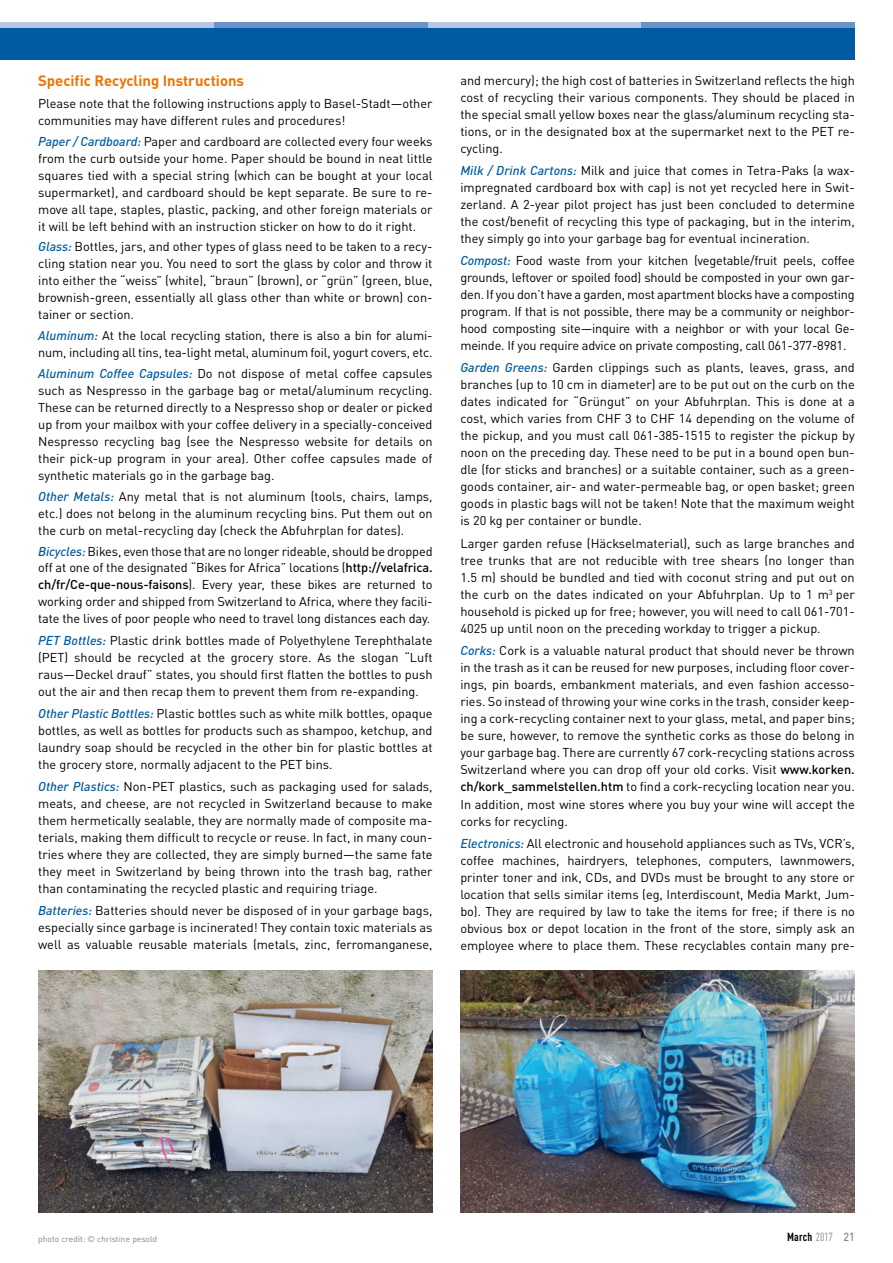
<style>
.page{position:relative;width:893px;height:1263px;background:#fff}
.page>*{position:absolute;margin:0;border:0;box-sizing:border-box;transform-origin:0 0}
.t1{font:700 14.85px "DIN";color:#ee7300}
.t2{font:12.75px/17px "DINOT";color:#000;text-align:justify}
.t3{font:700 11.7px "DIN Cond";letter-spacing:.02em;color:#000}
.t4{font:8.55px "DINOT";color:#868585}
.s1{font-weight:500;font-style:italic;color:#005ba2}
.s2{font-weight:500}
.s3{font-weight:400;color:#868585}
.s4{font-family:"DINOT";font-weight:500;color:#868585}
</style>
<div class="page">
<img style="left:38px;top:970px;width:395px;height:242px">
<img style="left:460px;top:970px;width:395px;height:242px">
<div style="left:641px;top:22px;width:214px;height:6px;background:#6b93c8"></div>
<div style="left:0;top:22px;width:214px;height:6px;background:#b8c6e4"></div>
<div style="left:427px;top:22px;width:214px;height:6px;background:#b8c6e4"></div>
<div style="left:214px;top:22px;width:213px;height:6px;background:#6b93c8"></div>
<div style="left:0;top:28px;width:855px;height:32px;background:#005ba2"></div>
<p class="t1" style="left:38px;top:71px;width:207px">Specific Recycling Instructions</p>
<p class="t2" style="left:38px;top:95px;width:396px">Please note that the following instructions apply to Basel-Stadt—other communities may have different rules and procedures!</p>
<p class="t2" style="left:38px;top:132px;width:396px"><span class="s1">Paper / Cardboard:</span> Paper and cardboard are collected every four weeks from the curb outside your home. Paper should be bound in neat little squares tied with a special string (which can be bought at your local supermarket), and cardboard should be kept separate. Be sure to re&shy;move all tape, staples, plastic, packing, and other foreign materials or it will be left behind with an instruction sticker on how to do it right.</p>
<p class="t2" style="left:38px;top:238px;width:396px"><span class="s1">Glass:</span> Bottles, jars, and other types of glass need to be taken to a recy&shy;cling station near you. You need to sort the glass by color and throw it into either the “weiss” (white), “braun” (brown), or “grün” (green, blue, brownish-green, essentially all glass other than white or brown) con&shy;tainer or section.</p>
<p class="t2" style="left:38px;top:327px;width:396px"><span class="s1">Aluminum:</span> At the local recycling station, there is also a bin for alumi&shy;num, including all tins, tea-light metal, aluminum foil, yogurt covers, etc.</p>
<p class="t2" style="left:38px;top:365px;width:396px"><span class="s1">Aluminum Coffee Capsules:</span> Do not dispose of metal coffee capsules such as Nespresso in the garbage bag or metal/aluminum recycling.<br>These can be returned directly to a Nespresso shop or dealer or picked up from your mailbox with your coffee delivery in a specially-conceived Nespresso recycling bag (see the Nespresso website for details on their pick-up program in your area). Other coffee capsules made of synthetic materials go in the garbage bag.</p>
<p class="t2" style="left:38px;top:487px;width:396px"><span class="s1">Other Metals:</span> Any metal that is not aluminum (tools, chairs, lamps, etc.) does not belong in the aluminum recycling bins. Put them out on the curb on metal-recycling day (check the Abfuhrplan for dates).</p>
<p class="t2" style="left:38px;top:542px;width:396px"><span class="s1">Bicycles:</span> Bikes, even those that are no longer rideable, should be dropped off at one of the designated “Bikes for Africa” locations (<span class="s2">http://velafrica. ch/fr/Ce-que-nous-faisons</span>). Every year, these bikes are returned to working order and shipped from Switzerland to Africa, where they facili&shy;tate the lives of poor people who need to travel long distances each day.</p>
<p class="t2" style="left:38px;top:632px;width:396px"><span class="s1">PET Bottles:</span> Plastic drink bottles made of Polyethylene Terephthalate (PET) should be recycled at the grocery store. As the slogan “Luft raus—Deckel drauf” states, you should first flatten the bottles to push out the air and then recap them to prevent them from re-expanding.</p>
<p class="t2" style="left:38px;top:705px;width:396px"><span class="s1">Other Plastic Bottles:</span> Plastic bottles such as white milk bottles, opaque bottles, as well as bottles for products such as shampoo, ketchup, and laundry soap should be recycled in the other bin for plastic bottles at the grocery store, normally adjacent to the PET bins.</p>
<p class="t2" style="left:38px;top:778px;width:396px"><span class="s1">Other Plastics:</span> Non-PET plastics, such as packaging used for salads, meats, and cheese, are not recycled in Switzerland because to make them hermetically sealable, they are normally made of composite ma&shy;terials, making them difficult to recycle or reuse. In fact, in many coun&shy;tries where they are collected, they are simply burned—the same fate they meet in Switzerland by being thrown into the trash bag, rather than contaminating the recycled plastic and requiring triage.</p>
<p class="t2" style="left:38px;top:902px;width:396px"><span class="s1">Batteries:</span> Batteries should never be disposed of in your garbage bags, especially since garbage is incinerated! They contain toxic materials as well as valuable reusable materials (metals, zinc, ferromanganese,</p>
<p class="t2" style="left:460px;top:71px;width:396px">and mercury); the high cost of batteries in Switzerland reflects the high cost of recycling their various components. They should be placed in the special small yellow boxes near the glass/aluminum recycling sta&shy;tions, or in the designated box at the supermarket next to the PET re&shy;cycling.</p>
<p class="t2" style="left:460px;top:161px;width:396px"><span class="s1">Milk / Drink Cartons:</span> Milk and juice that comes in Tetra-Paks (a wax&shy;impregnated cardboard box with cap) is not yet recycled here in Swit&shy;zerland. A 2-year pilot project has just been concluded to determine the cost/benefit of recycling this type of packaging, but in the interim, they simply go into your garbage bag for eventual incineration.</p>
<p class="t2" style="left:460px;top:251px;width:396px"><span class="s1">Compost:</span> Food waste from your kitchen (vegetable/fruit peels, coffee grounds, leftover or spoiled food) should be composted in your own gar&shy;den. If you don’t have a garden, most apartment blocks have a composting program. If that is not possible, there may be a community or neighbor&shy;hood composting site—inquire with a neighbor or with your local Ge&shy;meinde. If you require advice on private composting, call 061-377-8981.</p>
<p class="t2" style="left:460px;top:359px;width:396px"><span class="s1">Garden Greens:</span> Garden clippings such as plants, leaves, grass, and branches (up to 10 cm in diameter) are to be put out on the curb on the dates indicated for “Grüngut” on your Abfuhrplan. This is done at a cost, which varies from CHF 3 to CHF 14 depending on the volume of the pickup, and you must call 061-385-1515 to register the pickup by noon on the preceding day. These need to be put in a bound open bun&shy;dle (for sticks and branches) or a suitable container, such as a green&shy;goods container, air- and water-permeable bag, or open basket; green goods in plastic bags will not be taken! Note that the maximum weight is 20 kg per container or bundle.</p>
<p class="t2" style="left:460px;top:534px;width:396px">Larger garden refuse (Häckselmaterial), such as large branches and tree trunks that are not reducible with tree shears (no longer than 1.5 m) should be bundled and tied with coconut string and put out on the curb on the dates indicated on your Abfuhrplan. Up to 1 m<sup>3</sup> per household is picked up for free; however, you will need to call 061-701- 4025 up until noon on the preceding workday to trigger a pickup.</p>
<p class="t2" style="left:460px;top:642px;width:396px"><span class="s1">Corks:</span> Cork is a valuable natural product that should never be thrown in the trash as it can be reused for new purposes, including floor cover&shy;ings, pin boards, embankment materials, and even fashion accesso&shy;ries. So instead of throwing your wine corks in the trash, consider keep&shy;ing a cork-recycling container next to your glass, metal, and paper bins; be sure, however, to remove the synthetic corks as those do belong in your garbage bag. There are currently 67 cork-recycling stations across Switzerland where you can drop off your old corks. Visit <span class="s2">www.korken. ch/kork_sammelstellen.htm</span> to find a cork-recycling location near you.<br>In addition, most wine stores where you buy your wine will accept the corks for recycling.</p>
<p class="t2" style="left:460px;top:834px;width:396px"><span class="s1">Electronics:</span> All electronic and household appliances such as TVs, VCR’s, coffee machines, hairdryers, telephones, computers, lawnmowers, printer toner and ink, CDs, and DVDs must be brought to any store or location that sells similar items (eg, Interdiscount, Media Markt, Jum&shy;bo). They are required by law to take the items for free; if there is no obvious box or depot location in the front of the store, simply ask an employee where to place them. These recyclables contain many pre-</p>
<p class="t4" style="left:38px;top:1233px;width:120px">photo credit: © christine pesold</p>
<p class="t3" style="left:787px;top:1230px;width:69px">March <span class="s3">2017</span> <span class="s4">21</span></p>
</div>
